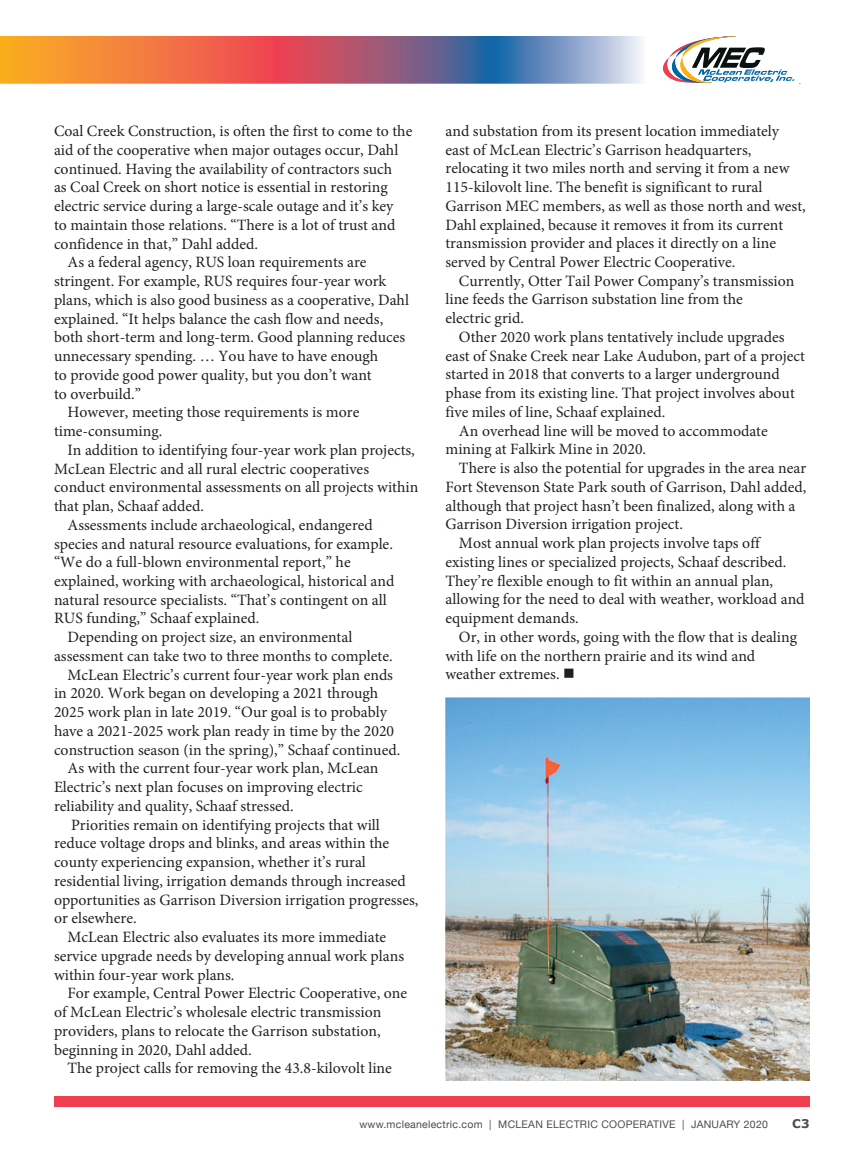
<style>
.page{position:relative;width:864px;height:1161px;background:#fff}
.page>*{position:absolute;margin:0;border:0;box-sizing:border-box;transform-origin:0 0}
.t1{font:15.75px/18.8px "Minion Pro";color:#231f20}
.t2{font:700 12px "Verdana";color:#4b4c4d}
.t3{font:10.5px "Helvetica Neue";letter-spacing:.025em;color:#4b4c4d}
</style>
<div class="page">
<div style="left:54px;top:1097px;width:756px;height:10px;background:#ee4051"></div>
<img style="left:446px;top:698px;width:364px;height:382px">
<img style="left:0;top:36px;width:642px;height:48px">
<svg style="left:663px;top:36px;width:138px;height:48px"></svg>
<p class="t1" style="left:54px;top:122px;width:360px">Coal Creek Construction, is often the first to come to the</p>
<p class="t1" style="left:54px;top:141px;width:346px">aid of the cooperative when major outages occur, Dahl</p>
<p class="t1" style="left:54px;top:159px;width:340px">continued. Having the availability of contractors such</p>
<p class="t1" style="left:54px;top:178px;width:335px">as Coal Creek on short notice is essential in restoring</p>
<p class="t1" style="left:54px;top:197px;width:341px">electric service during a large-scale outage and it’s key</p>
<p class="t1" style="left:54px;top:216px;width:343px">to maintain those relations. “There is a lot of trust and</p>
<p class="t1" style="left:54px;top:234px;width:206px">confidence in that,” Dahl added.</p>
<p class="t1" style="left:67px;top:253px;width:301px">As a federal agency, RUS loan requirements are</p>
<p class="t1" style="left:54px;top:272px;width:334px">stringent. For example, RUS requires four-year work</p>
<p class="t1" style="left:54px;top:291px;width:357px">plans, which is also good business as a cooperative, Dahl</p>
<p class="t1" style="left:54px;top:309px;width:331px">explained. “It helps balance the cash flow and needs,</p>
<p class="t1" style="left:54px;top:328px;width:353px">both short-term and long-term. Good planning reduces</p>
<p class="t1" style="left:54px;top:347px;width:326px">unnecessary spending. … You have to have enough</p>
<p class="t1" style="left:54px;top:366px;width:319px">to provide good power quality, but you don’t want</p>
<p class="t1" style="left:54px;top:384px;width:89px">to overbuild.”</p>
<p class="t1" style="left:67px;top:403px;width:293px">However, meeting those requirements is more</p>
<p class="t1" style="left:54px;top:422px;width:110px">time-consuming.</p>
<p class="t1" style="left:67px;top:440px;width:349px">In addition to identifying four-year work plan projects,</p>
<p class="t1" style="left:54px;top:459px;width:317px">McLean Electric and all rural electric cooperatives</p>
<p class="t1" style="left:54px;top:478px;width:366px">conduct environmental assessments on all projects within</p>
<p class="t1" style="left:54px;top:497px;width:152px">that plan, Schaaf added.</p>
<p class="t1" style="left:67px;top:515px;width:307px">Assessments include archaeological, endangered</p>
<p class="t1" style="left:54px;top:534px;width:340px">species and natural resource evaluations, for example.</p>
<p class="t1" style="left:54px;top:553px;width:298px">“We do a full-blown environmental report,” he</p>
<p class="t1" style="left:54px;top:572px;width:342px">explained, working with archaeological, historical and</p>
<p class="t1" style="left:54px;top:590px;width:334px">natural resource specialists. “That’s contingent on all</p>
<p class="t1" style="left:54px;top:609px;width:207px">RUS funding,” Schaaf explained.</p>
<p class="t1" style="left:67px;top:628px;width:286px">Depending on project size, an environmental</p>
<p class="t1" style="left:54px;top:647px;width:340px">assessment can take two to three months to complete.</p>
<p class="t1" style="left:67px;top:665px;width:327px">McLean Electric’s current four-year work plan ends</p>
<p class="t1" style="left:54px;top:684px;width:326px">in 2020. Work began on developing a 2021 through</p>
<p class="t1" style="left:54px;top:703px;width:334px">2025 work plan in late 2019. “Our goal is to probably</p>
<p class="t1" style="left:54px;top:722px;width:342px">have a 2021-2025 work plan ready in time by the 2020</p>
<p class="t1" style="left:54px;top:740px;width:348px">construction season (in the spring),” Schaaf continued.</p>
<p class="t1" style="left:67px;top:759px;width:313px">As with the current four-year work plan, McLean</p>
<p class="t1" style="left:54px;top:778px;width:310px">Electric’s next plan focuses on improving electric</p>
<p class="t1" style="left:54px;top:797px;width:241px">reliability and quality, Schaaf stressed.</p>
<p class="t1" style="left:71px;top:815px;width:310px">Priorities remain on identifying projects that will</p>
<p class="t1" style="left:54px;top:834px;width:337px">reduce voltage drops and blinks, and areas within the</p>
<p class="t1" style="left:54px;top:853px;width:313px">county experiencing expansion, whether it’s rural</p>
<p class="t1" style="left:54px;top:872px;width:353px">residential living, irrigation demands through increased</p>
<p class="t1" style="left:54px;top:890px;width:366px">opportunities as Garrison Diversion irrigation progresses,</p>
<p class="t1" style="left:54px;top:909px;width:84px">or elsewhere.</p>
<p class="t1" style="left:67px;top:928px;width:320px">McLean Electric also evaluates its more immediate</p>
<p class="t1" style="left:54px;top:947px;width:352px">service upgrade needs by developing annual work plans</p>
<p class="t1" style="left:54px;top:965px;width:182px">within four-year work plans.</p>
<p class="t1" style="left:67px;top:984px;width:341px">For example, Central Power Electric Cooperative, one</p>
<p class="t1" style="left:54px;top:1003px;width:329px">of McLean Electric’s wholesale electric transmission</p>
<p class="t1" style="left:54px;top:1022px;width:328px">providers, plans to relocate the Garrison substation,</p>
<p class="t1" style="left:54px;top:1040px;width:199px">beginning in 2020, Dahl added.</p>
<p class="t1" style="left:67px;top:1059px;width:326px">The project calls for removing the 43.8-kilovolt line</p>
<p class="t1" style="left:445px;top:121px;width:362px">and substation from its present location immediately east of McLean Electric’s Garrison headquarters, relocating it two miles north and serving it from a new 115-kilovolt line. The benefit is significant to rural Garrison MEC members, as well as those north and west, Dahl explained, because it removes it from its current transmission provider and places it directly on a line served by Central Power Electric Cooperative.</p>
<p class="t1" style="left:445px;top:271px;width:351px;text-indent:13px">Currently, Otter Tail Power Company’s transmission line feeds the Garrison substation line from the<br>electric grid.</p>
<p class="t1" style="left:459px;top:328px;width:327px">Other 2020 work plans tentatively include upgrades</p>
<p class="t1" style="left:445px;top:346px;width:361px">east of Snake Creek near Lake Audubon, part of a project</p>
<p class="t1" style="left:445px;top:365px;width:336px">started in 2018 that converts to a larger underground</p>
<p class="t1" style="left:445px;top:384px;width:351px">phase from its existing line. That project involves about</p>
<p class="t1" style="left:445px;top:403px;width:221px">five miles of line, Schaaf explained.</p>
<p class="t1" style="left:459px;top:421px;width:310px">An overhead line will be moved to accommodate</p>
<p class="t1" style="left:445px;top:440px;width:202px">mining at Falkirk Mine in 2020.</p>
<p class="t1" style="left:459px;top:459px;width:349px">There is also the potential for upgrades in the area near</p>
<p class="t1" style="left:445px;top:478px;width:362px">Fort Stevenson State Park south of Garrison, Dahl added,</p>
<p class="t1" style="left:445px;top:496px;width:352px">although that project hasn’t been finalized, along with a</p>
<p class="t1" style="left:445px;top:515px;width:239px">Garrison Diversion irrigation project.</p>
<p class="t1" style="left:459px;top:534px;width:302px">Most annual work plan projects involve taps off</p>
<p class="t1" style="left:445px;top:553px;width:342px">existing lines or specialized projects, Schaaf described.</p>
<p class="t1" style="left:445px;top:571px;width:329px">They’re flexible enough to fit within an annual plan,</p>
<p class="t1" style="left:445px;top:590px;width:361px">allowing for the need to deal with weather, workload and</p>
<p class="t1" style="left:445px;top:609px;width:135px">equipment demands.</p>
<p class="t1" style="left:459px;top:628px;width:340px">Or, in other words, going with the flow that is dealing</p>
<p class="t1" style="left:445px;top:646px;width:311px">with life on the northern prairie and its wind and</p>
<p class="t1" style="left:445px;top:665px;width:131px">weather extremes. ■</p>
<p class="t3" style="left:359px;top:1116px;width:410px">www.mcleanelectric.com | MCLEAN ELECTRIC COOPERATIVE | JANUARY 2020</p>
<p class="t2" style="left:792px;top:1116px;width:19px">C3</p>
</div>
